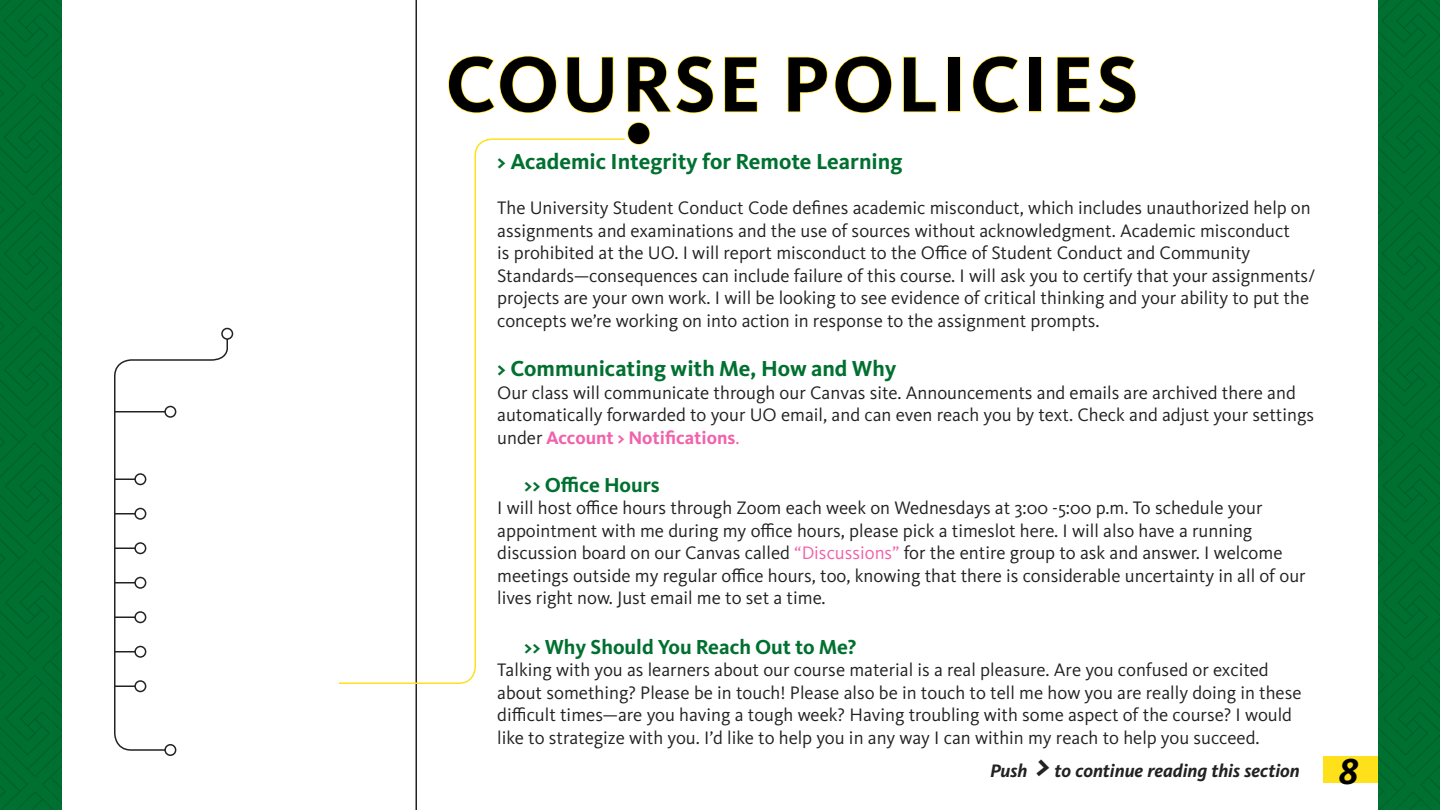
<style>
.page{position:relative;width:1440px;height:810px;background:#fff}
.page>*{position:absolute;margin:0;border:0;box-sizing:border-box;transform-origin:0 0}
.t1{font:700 81px "Kievit Pro";letter-spacing:.03em;color:#000}
.t2{font:700 60px "Kievit Pro";color:#000}
.t3{font:italic 700 37.5px "Kievit Pro";color:#000}
.t4{font:700 22.5px "Kievit Pro";color:#007030}
.t5{font:700 21px "Kievit Pro";color:#007030}
.t6{font:18.75px/22.5px "Kievit Pro";color:#222223}
.t7{font:italic 700 18.75px "Kievit Pro";color:#222223}
.s1{font-weight:700;color:#f261ab}
.s2{color:#f261ab}
.s3{font-size:36.75px}
</style>
<div class="page">
<div style="left:1323px;top:756px;width:55px;height:27px;background:#fee11a"></div>
<hr style="left:416px;top:0;width:1px;height:810px;background:#222223">
<svg style="left:114px;top:336px;width:114px;height:416px"></svg>
<div style="left:222px;top:328px;width:10px;height:11px;background:#fff;border-radius:50%"></div>
<div style="left:221px;top:328px;width:12px;height:12px;border:2px solid #222223;border-radius:50%"></div>
<hr style="left:115px;top:411px;width:51px;height:1px;background:#222223">
<hr style="left:115px;top:478px;width:21px;height:2px;background:#222223">
<svg style="left:115px;top:513px;width:19px;height:1px"></svg>
<svg style="left:115px;top:548px;width:19px;height:1px"></svg>
<hr style="left:115px;top:582px;width:21px;height:2px;background:#222223">
<hr style="left:115px;top:616px;width:21px;height:2px;background:#222223">
<svg style="left:115px;top:651px;width:19px;height:1px"></svg>
<svg style="left:115px;top:686px;width:19px;height:1px"></svg>
<div style="left:164px;top:744px;width:12px;height:12px;border:2px solid #222223;border-radius:50%"></div>
<div style="left:165px;top:406px;width:11px;height:11px;background:#fff;border-radius:50%"></div>
<div style="left:164px;top:406px;width:12px;height:12px;border:2px solid #222223;border-radius:50%"></div>
<div style="left:135px;top:474px;width:11px;height:10px;background:#fff;border-radius:50%"></div>
<div style="left:134px;top:473px;width:12px;height:12px;border:2px solid #222223;border-radius:50%"></div>
<div style="left:135px;top:543px;width:11px;height:11px;background:#fff;border-radius:50%"></div>
<div style="left:134px;top:542px;width:12px;height:12px;border:2px solid #222223;border-radius:50%"></div>
<div style="left:135px;top:578px;width:11px;height:10px;background:#fff;border-radius:50%"></div>
<div style="left:134px;top:577px;width:12px;height:12px;border:2px solid #222223;border-radius:50%"></div>
<div style="left:135px;top:612px;width:11px;height:10px;background:#fff;border-radius:50%"></div>
<div style="left:134px;top:611px;width:12px;height:12px;border:2px solid #222223;border-radius:50%"></div>
<div style="left:135px;top:646px;width:11px;height:11px;background:#fff;border-radius:50%"></div>
<div style="left:134px;top:646px;width:12px;height:12px;border:2px solid #222223;border-radius:50%"></div>
<div style="left:135px;top:681px;width:11px;height:11px;background:#fff;border-radius:50%"></div>
<div style="left:134px;top:680px;width:12px;height:12px;border:2px solid #222223;border-radius:50%"></div>
<div style="left:135px;top:508px;width:11px;height:11px;background:#fff;border-radius:50%"></div>
<div style="left:134px;top:508px;width:12px;height:12px;border:2px solid #222223;border-radius:50%"></div>
<img style="left:0;top:0;width:62px;height:810px">
<img style="left:1378px;top:0;width:62px;height:810px">
<svg style="left:448px;top:55px;width:109px;height:59px"></svg>
<svg style="left:566px;top:56px;width:48px;height:58px"></svg>
<svg style="left:627px;top:55px;width:87px;height:59px"></svg>
<svg style="left:724px;top:56px;width:34px;height:57px"></svg>
<svg style="left:787px;top:56px;width:41px;height:57px"></svg>
<svg style="left:834px;top:55px;width:58px;height:59px"></svg>
<svg style="left:903px;top:56px;width:34px;height:57px"></svg>
<div style="left:948px;top:57px;width:13px;height:55px;border:2px solid #fee11a"></div>
<svg style="left:972px;top:55px;width:47px;height:59px"></svg>
<div style="left:1029px;top:57px;width:13px;height:55px;border:2px solid #fee11a"></div>
<svg style="left:1056px;top:56px;width:35px;height:57px"></svg>
<svg style="left:1098px;top:55px;width:38px;height:59px"></svg>
<svg style="left:339px;top:138px;width:286px;height:547px"></svg>
<div style="left:627px;top:122px;width:23px;height:23px;border:2px solid #fee11a;border-radius:50%"></div>
<h1 class="t1" style="left:446px;top:36px;width:695px">COURSE POLICIES</h1>
<h2 class="t2" style="left:626px;top:95px;width:28px">•</h2>
<p class="t4" style="left:497px;top:148px;width:407px">&gt; Academic Integrity for Remote Learning</p>
<p class="t6" style="left:497px;top:197px;width:820px">The University Student Conduct Code defines academic misconduct, which includes unauthorized help on assignments and examinations and the use of sources without acknowledgment. Academic misconduct<br>is prohibited at the UO. I will report misconduct to the Office of Student Conduct and Community Standards—consequences can include failure of this course. I will ask you to certify that your assignments/ projects are your own work. I will be looking to see evidence of critical thinking and your ability to put the concepts we’re working on into action in response to the assignment prompts.</p>
<p class="t4" style="left:497px;top:355px;width:401px">&gt; Communicating with Me, How and Why</p>
<p class="t6" style="left:497px;top:381px;width:818px">Our class will communicate through our Canvas site. Announcements and emails are archived there and automatically forwarded to your UO email, and can even reach you by text. Check and adjust your settings under <span class="s1">Account &gt; Notifications</span><span class="s2">.</span></p>
<p class="t5" style="left:524px;top:472px;width:137px">&gt;&gt; Office Hours</p>
<p class="t6" style="left:497px;top:496px;width:810px">I will host office hours through Zoom each week on Wednesdays at 3:00 -5:00 p.m. To schedule your appointment with me during my office hours, please pick a timeslot here. I will also have a running discussion board on our Canvas called <span class="s2">“Discussions”</span> for the entire group to ask and answer. I welcome meetings outside my regular office hours, too, knowing that there is considerable uncertainty in all of our lives right now. Just email me to set a time.</p>
<p class="t5" style="left:524px;top:634px;width:334px">&gt;&gt; Why Should You Reach Out to Me?</p>
<p class="t6" style="left:497px;top:658px;width:806px">Talking with you as learners about our course material is a real pleasure. Are you confused or excited about something? Please be in touch! Please also be in touch to tell me how you are really doing in these difficult times—are you having a tough week? Having troubling with some aspect of the course? I would like to strategize with you. I’d like to help you in any way I can within my reach to help you succeed.</p>
<p class="t7" style="left:990px;top:760px;width:311px">Push <span class="s3">&gt;</span> to continue reading this section</p>
<h3 class="t3" style="left:1339px;top:750px;width:21px">8</h3>
</div>
